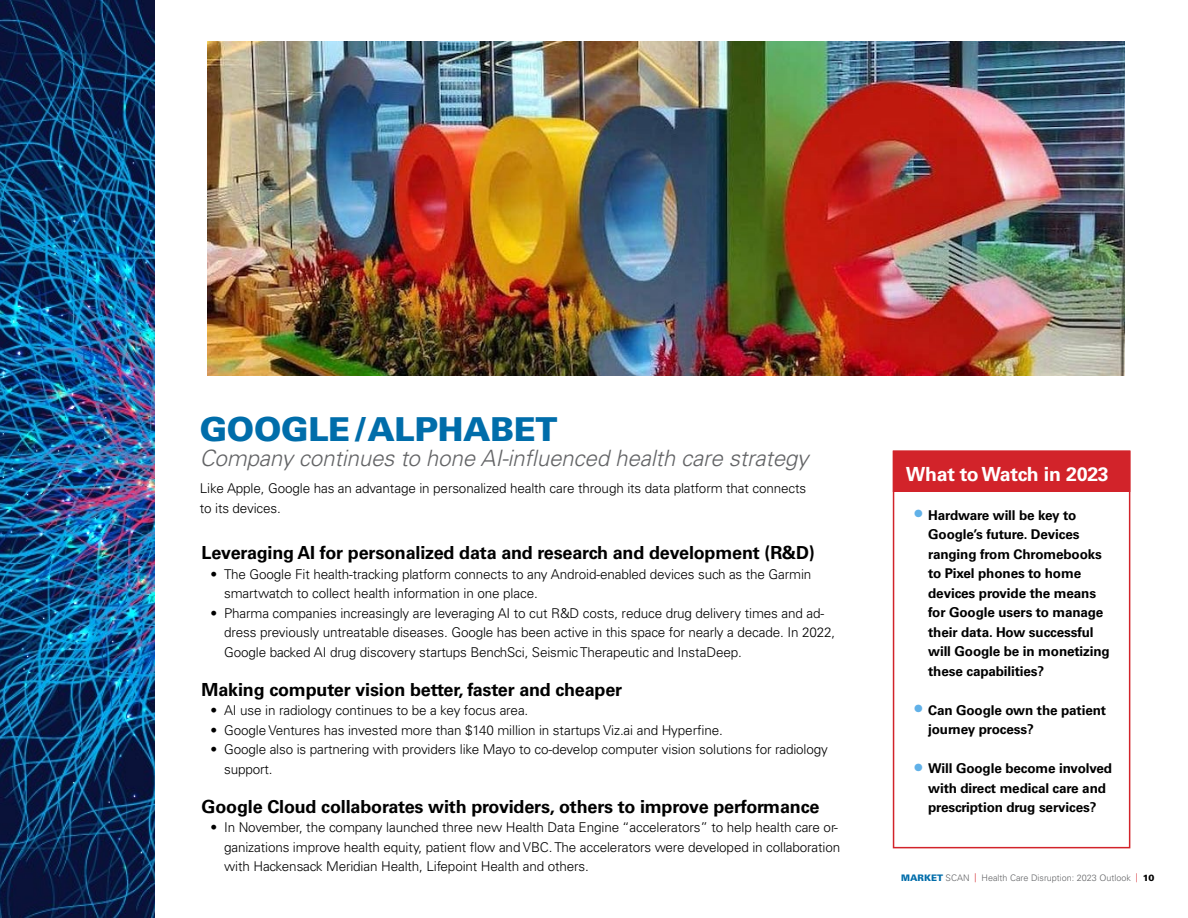
<style>
.page{position:relative;width:1188px;height:918px;background:#fff}
.page>*{position:absolute;margin:0;border:0;box-sizing:border-box;transform-origin:0 0}
.t1{font:900 33px "Univers LT Std";letter-spacing:-.01em;color:#006daa}
.t2{font:italic 300 22.5px "Univers LT Std";letter-spacing:-.01em;color:#636466}
.t3{font:700 19.5px "Univers LT Std";letter-spacing:-.01em;color:#fff}
.t4{font:700 18px "Univers LT Std";letter-spacing:-.01em;color:#000}
.t5{font:300 13.5px/19.5px "Univers LT Std";letter-spacing:-.01em;color:#000}
.t6{font:700 13.5px/19.5px "Univers LT Std";letter-spacing:-.01em;color:#000}
.t7{font:300 9px "Univers LT Std";color:#636466}
.s1{font-size:21px;color:#61b1e8}
.s2{font-weight:900;color:#006daa}
.s3{font-weight:900;color:#000}
</style>
<div class="page">
<img style="left:0;top:0;width:155px;height:918px">
<div style="left:893px;top:451px;width:237px;height:397px;border:2px solid #d2232a"></div>
<div style="left:893px;top:451px;width:237px;height:41px;background:#d2232a"></div>
<img style="left:207px;top:41px;width:917px;height:335px">
<h1 class="t1" style="left:200px;top:408px;width:359px">GOOGLE /ALPHABET</h1>
<h2 class="t2" style="left:200px;top:445px;width:610px">Company continues to hone AI-influenced health care strategy</h2>
<p class="t5" style="left:200px;top:479px;width:608px">Like Apple, Google has an advantage in personalized health care through its data platform that connects to its devices.</p>
<h3 class="t4" style="left:202px;top:542px;width:615px">Leveraging AI for personalized data and research and development (R&amp;D)</h3>
<p class="t5" style="left:224px;top:564px;width:589px;text-indent:-14px">• The Google Fit health-tracking platform connects to any Android-enabled devices such as the Garmin smartwatch to collect health information in one place.</p>
<p class="t5" style="left:224px;top:603px;width:613px;text-indent:-14px">• Pharma companies increasingly are leveraging AI to cut R&amp;D costs, reduce drug delivery times and ad&shy;dress previously untreatable diseases. Google has been active in this space for nearly a decade. In 2022,<br>Google backed AI drug discovery startups BenchSci, Seismic Therapeutic and InstaDeep.</p>
<h3 class="t4" style="left:202px;top:679px;width:422px">Making computer vision better, faster and cheaper</h3>
<p class="t5" style="left:211px;top:701px;width:319px">• AI use in radiology continues to be a key focus area.</p>
<p class="t5" style="left:211px;top:720px;width:514px">• Google Ventures has invested more than $140 million in startups Viz.ai and Hyperfine.</p>
<p class="t5" style="left:224px;top:740px;width:605px;text-indent:-14px">• Google also is partnering with providers like Mayo to co-develop computer vision solutions for radiology support.</p>
<h3 class="t4" style="left:202px;top:796px;width:619px">Google Cloud collaborates with providers, others to improve performance</h3>
<p class="t5" style="left:224px;top:818px;width:618px;text-indent:-14px">• In November, the company launched three new Health Data Engine “accelerators” to help health care or&shy;ganizations improve health equity, patient flow and VBC. The accelerators were developed in collaboration with Hackensack Meridian Health, Lifepoint Health and others.</p>
<h3 class="t3" style="left:906px;top:463px;width:205px">What to Watch in 2023</h3>
<p class="t6" style="left:928px;top:506px;width:183px;text-indent:-13px"><span class="s1">•</span> Hardware will be key to<br>Google’s future. Devices ranging from Chromebooks to Pixel phones to home devices provide the means for Google users to manage their data. How successful will Google be in monetizing these capabilities?</p>
<p class="t6" style="left:928px;top:701px;width:179px;text-indent:-13px"><span class="s1">•</span> Can Google own the patient journey process?</p>
<p class="t6" style="left:915px;top:759px;width:199px;text-align:center"><span class="s1">•</span> Will Google become involved with direct medical care and prescription drug services?</p>
<p class="t7" style="left:901px;top:873px;width:255px"><span class="s2">MARKET</span> SCAN <sup>|</sup> Health Care Disruption: 2023 Outlook <sup>|</sup> <span class="s3">10</span></p>
</div>
